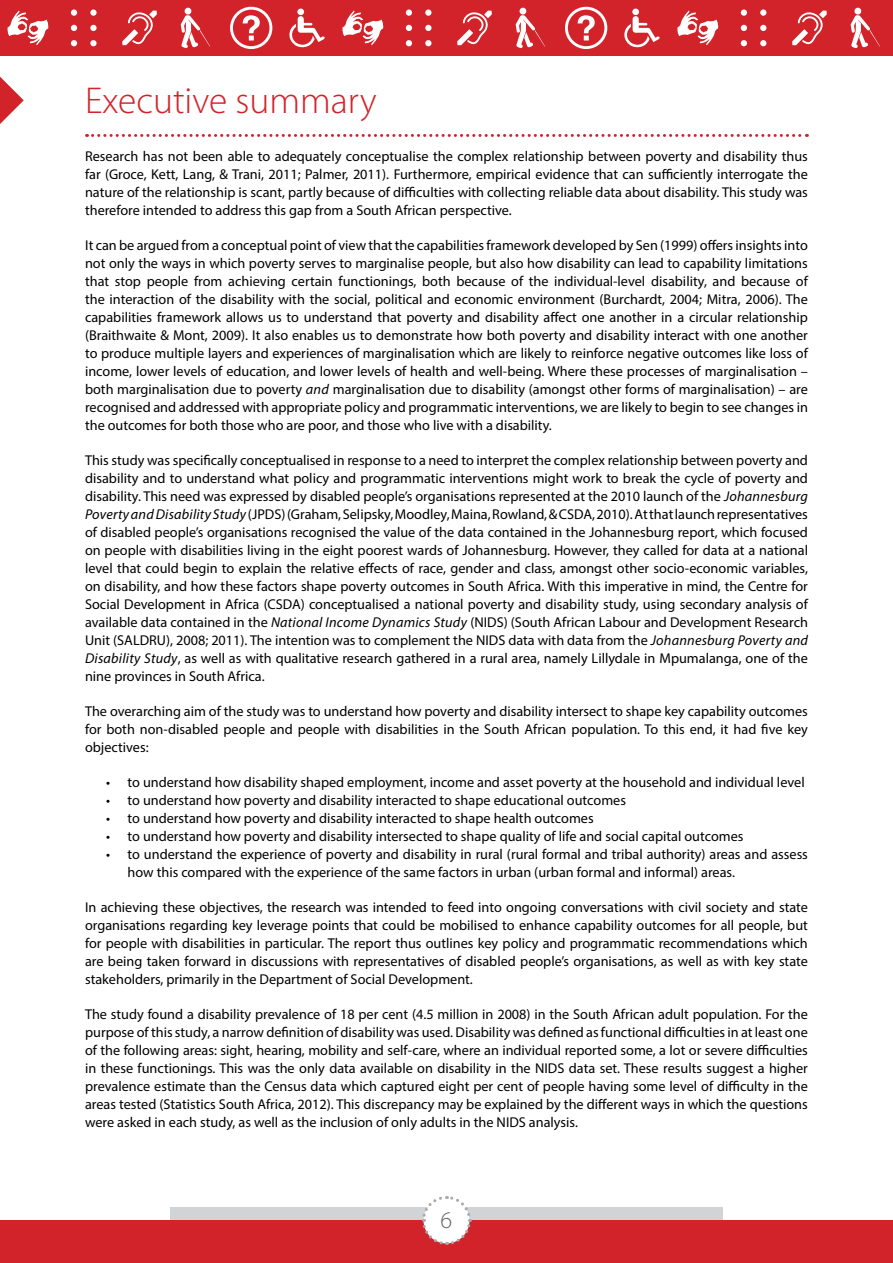
<style>
.page{position:relative;width:893px;height:1263px;background:#fff}
.page>*{position:absolute;margin:0;border:0;box-sizing:border-box;transform-origin:0 0}
.t1{font:300 37.5px "Myriad Pro";color:#d2232a}
.t2{font:300 24px "Myriad Pro";color:#636466}
.t3{font:14.25px/18px "Myriad Pro";color:#000;text-align:justify}
.s1{font-style:italic}
</style>
<div class="page">
<div style="left:0;top:0;width:893px;height:56px;background:#d2232a"></div>
<div style="left:170px;top:1208px;width:553px;height:55px;background:#d1d3d4"></div>
<div style="left:0;top:1220px;width:893px;height:43px;background:#d2232a"></div>
<svg style="left:420px;top:1196px;width:53px;height:49px"></svg>
<svg style="left:7px;top:11px;width:42px;height:34px"></svg>
<svg style="left:122px;top:11px;width:35px;height:34px"></svg>
<div style="left:71px;top:9px;width:6px;height:7px;background:#fff;border-radius:50%"></div>
<svg style="left:90px;top:9px;width:7px;height:7px"></svg>
<svg style="left:71px;top:25px;width:6px;height:6px"></svg>
<div style="left:90px;top:25px;width:7px;height:6px;background:#fff;border-radius:50%"></div>
<svg style="left:71px;top:40px;width:6px;height:6px"></svg>
<div style="left:90px;top:40px;width:7px;height:6px;background:#fff;border-radius:50%"></div>
<svg style="left:181px;top:8px;width:29px;height:40px"></svg>
<svg style="left:289px;top:16px;width:36px;height:32px"></svg>
<div style="left:297px;top:9px;width:7px;height:6px;background:#fff;border-radius:50%"></div>
<svg style="left:230px;top:7px;width:42px;height:42px"></svg>
<svg style="left:342px;top:11px;width:42px;height:34px"></svg>
<svg style="left:457px;top:11px;width:35px;height:34px"></svg>
<div style="left:406px;top:9px;width:6px;height:7px;background:#fff;border-radius:50%"></div>
<div style="left:425px;top:9px;width:6px;height:7px;background:#fff;border-radius:50%"></div>
<svg style="left:406px;top:25px;width:6px;height:6px"></svg>
<svg style="left:425px;top:25px;width:6px;height:6px"></svg>
<svg style="left:406px;top:40px;width:6px;height:6px"></svg>
<svg style="left:425px;top:40px;width:6px;height:6px"></svg>
<svg style="left:516px;top:8px;width:29px;height:40px"></svg>
<svg style="left:624px;top:16px;width:36px;height:32px"></svg>
<div style="left:632px;top:9px;width:7px;height:6px;background:#fff;border-radius:50%"></div>
<svg style="left:565px;top:7px;width:42px;height:42px"></svg>
<svg style="left:677px;top:11px;width:41px;height:34px"></svg>
<svg style="left:792px;top:11px;width:35px;height:34px"></svg>
<div style="left:741px;top:9px;width:6px;height:7px;background:#fff;border-radius:50%"></div>
<div style="left:760px;top:9px;width:6px;height:7px;background:#fff;border-radius:50%"></div>
<svg style="left:741px;top:25px;width:6px;height:6px"></svg>
<svg style="left:760px;top:25px;width:6px;height:6px"></svg>
<svg style="left:741px;top:40px;width:6px;height:6px"></svg>
<svg style="left:760px;top:40px;width:6px;height:6px"></svg>
<svg style="left:851px;top:8px;width:29px;height:40px"></svg>
<svg style="left:87px;top:134px;width:720px;height:3px"></svg>
<svg style="left:0;top:77px;width:24px;height:47px"></svg>
<h1 class="t1" style="left:85px;top:80px;width:293px">Executive summary</h1>
<p class="t3" style="left:85px;top:147px;width:724px">Research has not been able to adequately conceptualise the complex relationship between poverty and disability thus far (Groce, Kett, Lang, &amp; Trani, 2011; Palmer, 2011). Furthermore, empirical evidence that can sufficiently interrogate the nature of the relationship is scant, partly because of difficulties with collecting reliable data about disability. This study was therefore intended to address this gap from a South African perspective.</p>
<p class="t3" style="left:85px;top:236px;width:724px">It can be argued from a conceptual point of view that the capabilities framework developed by Sen (1999) offers insights into not only the ways in which poverty serves to marginalise people, but also how disability can lead to capability limitations that stop people from achieving certain functionings, both because of the individual-level disability, and because of the interaction of the disability with the social, political and economic environment (Burchardt, 2004; Mitra, 2006). The capabilities framework allows us to understand that poverty and disability affect one another in a circular relationship (Braithwaite &amp; Mont, 2009). It also enables us to demonstrate how both poverty and disability interact with one another to produce multiple layers and experiences of marginalisation which are likely to reinforce negative outcomes like loss of income, lower levels of education, and lower levels of health and well-being. Where these processes of marginalisation – both marginalisation due to poverty <span class="s1">and</span> marginalisation due to disability (amongst other forms of marginalisation) – are recognised and addressed with appropriate policy and programmatic interventions, we are likely to begin to see changes in the outcomes for both those who are poor, and those who live with a disability.</p>
<p class="t3" style="left:85px;top:451px;width:724px">This study was specifically conceptualised in response to a need to interpret the complex relationship between poverty and disability and to understand what policy and programmatic interventions might work to break the cycle of poverty and disability. This need was expressed by disabled people’s organisations represented at the 2010 launch of the <span class="s1">Johannesburg Poverty and Disability Study</span> (JPDS) (Graham, Selipsky, Moodley, Maina, Rowland, &amp; CSDA, 2010). At that launch representatives of disabled people’s organisations recognised the value of the data contained in the Johannesburg report, which focused on people with disabilities living in the eight poorest wards of Johannesburg. However, they called for data at a national level that could begin to explain the relative effects of race, gender and class, amongst other socio-economic variables, on disability, and how these factors shape poverty outcomes in South Africa. With this imperative in mind, the Centre for Social Development in Africa (CSDA) conceptualised a national poverty and disability study, using secondary analysis of available data contained in the <span class="s1">National Income Dynamics Study</span> (NIDS) (South African Labour and Development Research Unit (SALDRU), 2008; 2011). The intention was to complement the NIDS data with data from the <span class="s1">Johannesburg Poverty and Disability Study</span>, as well as with qualitative research gathered in a rural area, namely Lillydale in Mpumalanga, one of the nine provinces in South Africa.</p>
<p class="t3" style="left:85px;top:702px;width:724px">The overarching aim of the study was to understand how poverty and disability intersect to shape key capability outcomes for both non-disabled people and people with disabilities in the South African population. To this end, it had five key objectives:</p>
<p class="t3" style="left:106px;top:773px;width:700px">• to understand how disability shaped employment, income and asset poverty at the household and individual level</p>
<p class="t3" style="left:106px;top:791px;width:521px">• to understand how poverty and disability interacted to shape educational outcomes</p>
<p class="t3" style="left:106px;top:809px;width:489px">• to understand how poverty and disability interacted to shape health outcomes</p>
<p class="t3" style="left:106px;top:827px;width:639px">• to understand how poverty and disability intersected to shape quality of life and social capital outcomes</p>
<p class="t3" style="left:128px;top:845px;width:682px;text-indent:-21px">• to understand the experience of poverty and disability in rural (rural formal and tribal authority) areas and assess how this compared with the experience of the same factors in urban (urban formal and informal) areas.</p>
<p class="t3" style="left:85px;top:898px;width:724px">In achieving these objectives, the research was intended to feed into ongoing conversations with civil society and state organisations regarding key leverage points that could be mobilised to enhance capability outcomes for all people, but for people with disabilities in particular. The report thus outlines key policy and programmatic recommendations which are being taken forward in discussions with representatives of disabled people’s organisations, as well as with key state stakeholders, primarily in the Department of Social Development.</p>
<p class="t3" style="left:85px;top:1005px;width:724px">The study found a disability prevalence of 18 per cent (4.5 million in 2008) in the South African adult population. For the purpose of this study, a narrow definition of disability was used. Disability was defined as functional difficulties in at least one of the following areas: sight, hearing, mobility and self-care, where an individual reported some, a lot or severe difficulties in these functionings. This was the only data available on disability in the NIDS data set. These results suggest a higher prevalence estimate than the Census data which captured eight per cent of people having some level of difficulty in the areas tested (Statistics South Africa, 2012). This discrepancy may be explained by the different ways in which the questions were asked in each study, as well as the inclusion of only adults in the NIDS analysis.</p>
<h2 class="t2" style="left:441px;top:1207px;width:13px">6</h2>
</div>
